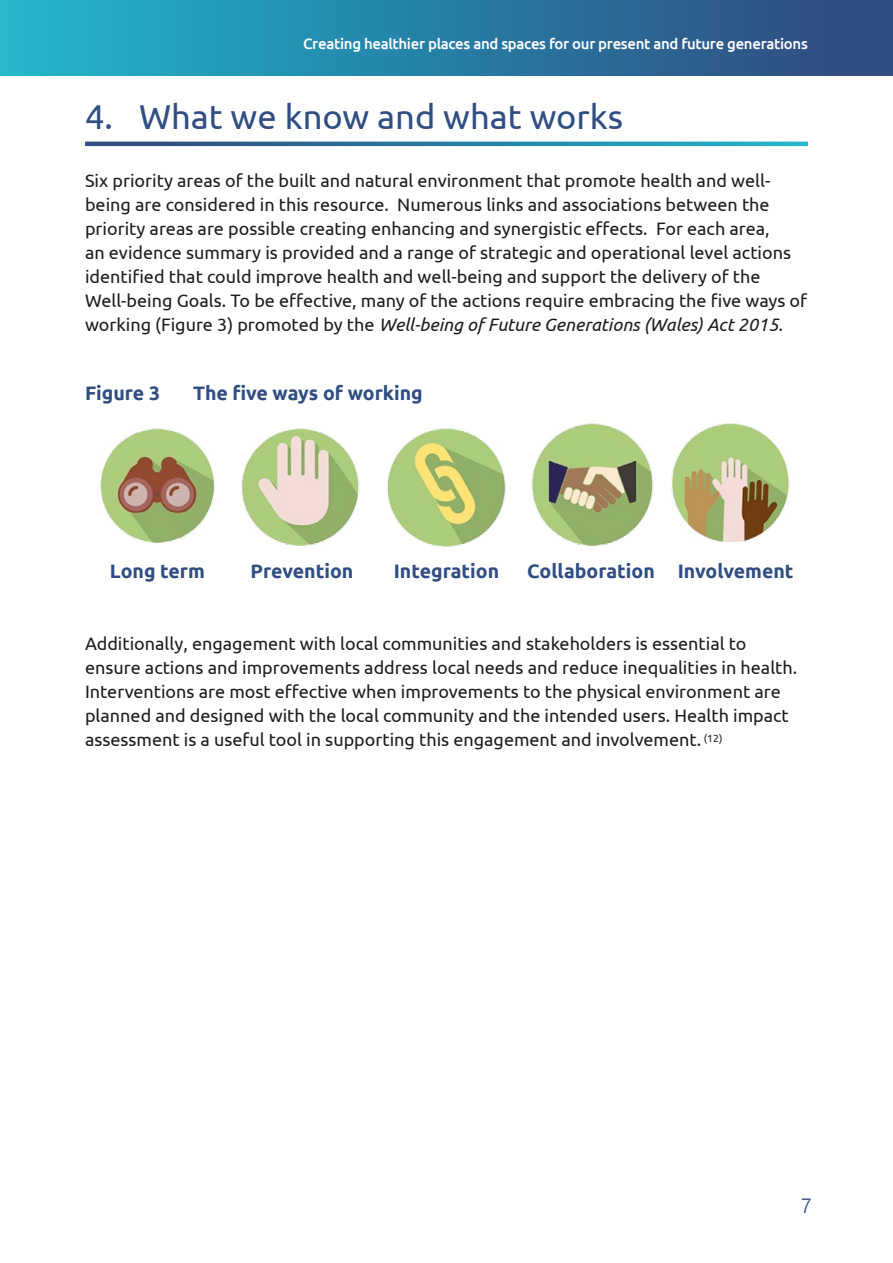
<style>
.page{position:relative;width:893px;height:1263px;background:#fff}
.page>*{position:absolute;margin:0;border:0;box-sizing:border-box;transform-origin:0 0}
.t1{font:34.5px "Ubuntu";color:#304e82}
.t2{font:300 21px "Ubuntu";color:#304e82}
.t3{font:700 19.5px "Ubuntu";color:#304e82}
.t4{font:18px/24px "Ubuntu";color:#1d1d1b}
.t5{font:500 15px "Ubuntu";letter-spacing:-.02em;color:#fff}
.s1{font-style:italic}
</style>
<div class="page">
<svg style="left:85px;top:142px;width:723px;height:4px;background:#287da4"></svg>
<img style="left:100px;top:428px;width:115px;height:115px">
<img style="left:241px;top:428px;width:119px;height:117px">
<img style="left:387px;top:428px;width:119px;height:118px">
<img style="left:531px;top:424px;width:123px;height:121px">
<img style="left:671px;top:424px;width:119px;height:118px">
<div style="left:0;top:0;width:893px;height:76px;background:linear-gradient(to right,#21b7ce,#2f467c)"></div>
<p class="t5" style="left:303px;top:34px;width:506px">Creating healthier places and spaces for our present and future generations</p>
<h1 class="t1" style="left:85px;top:96px;width:540px">4. What we know and what works</h1>
<p class="t4" style="left:85px;top:168px;width:724px">Six priority areas of the built and natural environment that promote health and well&shy;being are considered in this resource. Numerous links and associations between the priority areas are possible creating enhancing and synergistic effects. For each area,<br>an evidence summary is provided and a range of strategic and operational level actions identified that could improve health and well-being and support the delivery of the Well-being Goals. To be effective, many of the actions require embracing the five ways of working (Figure 3) promoted by the <span class="s1">Well-being of Future Generations (Wales) Act 2015.</span></p>
<p class="t3" style="left:85px;top:381px;width:77px">Figure 3</p>
<p class="t3" style="left:193px;top:381px;width:231px">The five ways of working</p>
<p class="t3" style="left:110px;top:559px;width:97px">Long term</p>
<p class="t3" style="left:250px;top:559px;width:104px">Prevention</p>
<p class="t3" style="left:394px;top:559px;width:107px">Integration</p>
<p class="t3" style="left:527px;top:559px;width:268px">Collaboration Involvement</p>
<p class="t4" style="left:85px;top:631px;width:714px">Additionally, engagement with local communities and stakeholders is essential to ensure actions and improvements address local needs and reduce inequalities in health.<br>Interventions are most effective when improvements to the physical environment are planned and designed with the local community and the intended users. Health impact assessment is a useful tool in supporting this engagement and involvement. <sup>(12)</sup></p>
<p class="t2" style="left:800px;top:1193px;width:13px">7</p>
</div>
